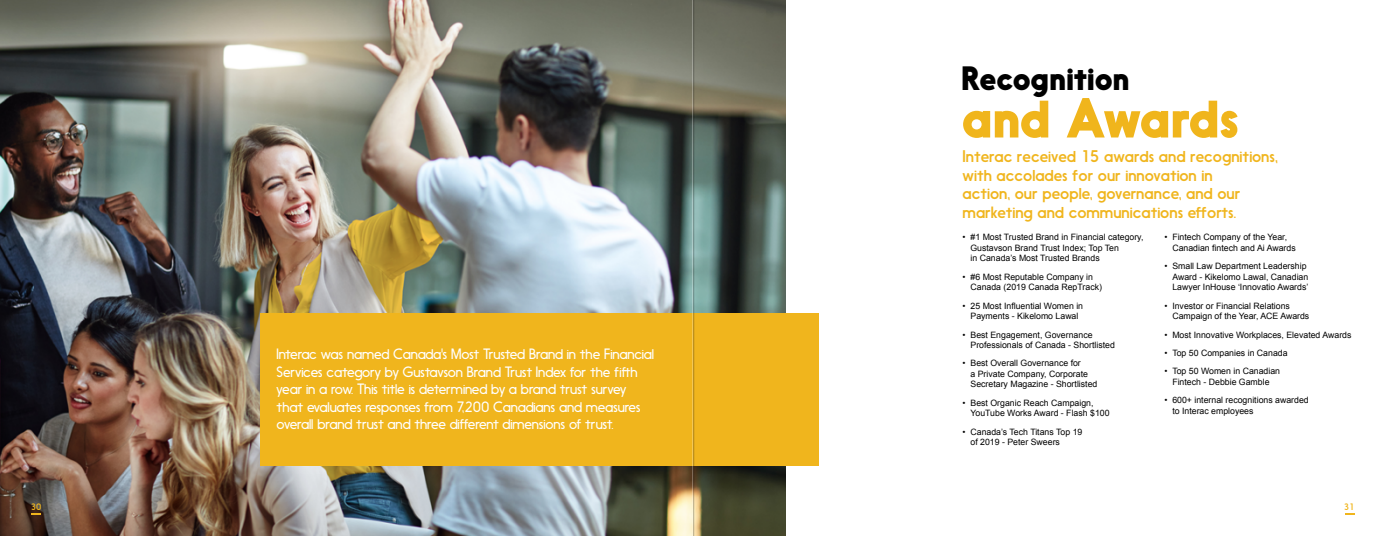
<style>
.page{position:relative;width:1386px;height:536px;background:#fff}
.page>*{position:absolute;margin:0;border:0;box-sizing:border-box;transform-origin:0 0}
.t1{font:900 52.5px "Tdlldj Nanami";letter-spacing:.005em;color:#f0b51c}
.t2{font:900 31.5px "Tdlldj Nanami";letter-spacing:.005em;color:#000}
.t3{font:15.75px/18.9px "Kpnjgt Nanami";color:#f0b51d}
.t4{font:300 14px/17.5px "Xdtcyp Nanami";letter-spacing:-.01em;color:#fff}
.t5{font:8.75px/10.5px "Bbhywb Arial";color:#000}
.t6{font:8.75px "Kpnjgt Nanami";color:#f0b51d}
.s1{font-family:"Vnhdyc Arial"}
</style>
<div class="page">
<img style="left:0;top:0;width:786px;height:536px">
<div style="left:261px;top:313px;width:558px;height:152px;background:#f0b51d"></div>
<hr style="left:693px;top:0;width:1px;height:536px;background:#000">
<hr style="left:692px;top:0;width:1px;height:536px;background:#fff">
<p class="t4" style="left:277px;top:345px;width:379px">Interac was named Canada's Most Trusted Brand in the Financial Services category by Gustavson Brand Trust Index for the fifth year in a row. This title is determined by a brand trust survey that evaluates responses from 7,200 Canadians and measures overall brand trust and three different dimensions of trust.</p>
<h1 class="t2" style="left:962px;top:60px;width:169px">Recognition</h1>
<h1 class="t1" style="left:962px;top:87px;width:279px">and Awards</h1>
<p class="t3" style="left:963px;top:146px;width:317px">Interac received 15 awards and recognitions, with accolades for our innovation in<br>action, our people, governance, and our marketing and communications efforts.</p>
<p class="t5" style="left:971px;top:232px;width:174px;text-indent:-8px"><span class="s1">•</span> #1 Most Trusted Brand in Financial category,<br>Gustavson Brand Trust Index; Top Ten<br>in Canada’s Most Trusted Brands</p>
<p class="t5" style="left:971px;top:271px;width:133px;text-indent:-8px"><span class="s1">•</span> #6 Most Reputable Company in<br>Canada (2019 Canada RepTrack)</p>
<p class="t5" style="left:963px;top:300px;width:122px;text-align:center"><span class="s1">•</span> 25 Most Influential Women in<br>Payments - Kikelomo Lawal</p>
<p class="t5" style="left:971px;top:329px;width:146px;text-indent:-8px"><span class="s1">•</span> Best Engagement, Governance<br>Professionals of Canada - Shortlisted</p>
<p class="t5" style="left:971px;top:358px;width:128px;text-indent:-8px"><span class="s1">•</span> Best Overall Governance for<br>a Private Company, Corporate<br>Secretary Magazine - Shortlisted</p>
<p class="t5" style="left:971px;top:397px;width:141px;text-indent:-8px"><span class="s1">•</span> Best Organic Reach Campaign,<br>YouTube Works Award - Flash $100</p>
<p class="t5" style="left:971px;top:426px;width:113px;text-indent:-8px"><span class="s1">•</span> Canada’s Tech Titans Top 19 of 2019 - Peter Sweers</p>
<p class="t5" style="left:1172px;top:232px;width:125px;text-indent:-8px"><span class="s1">•</span> Fintech Company of the Year,<br>Canadian fintech and Ai Awards</p>
<p class="t5" style="left:1172px;top:261px;width:138px;text-indent:-8px"><span class="s1">•</span> Small Law Department Leadership<br>Award - Kikelomo Lawal, Canadian<br>Lawyer InHouse ‘Innovatio Awards’</p>
<p class="t5" style="left:1172px;top:300px;width:139px;text-indent:-8px"><span class="s1">•</span> Investor or Financial Relations<br>Campaign of the Year, ACE Awards</p>
<p class="t5" style="left:1164px;top:329px;width:189px"><span class="s1">•</span> Most Innovative Workplaces, Elevated Awards</p>
<p class="t5" style="left:1164px;top:347px;width:125px"><span class="s1">•</span> Top 50 Companies in Canada</p>
<p class="t5" style="left:1164px;top:366px;width:117px;text-align:center"><span class="s1">•</span> Top 50 Women in Canadian<br>Fintech - Debbie Gamble</p>
<p class="t5" style="left:1172px;top:395px;width:138px;text-indent:-8px"><span class="s1">•</span> 600+ internal recognitions awarded to Interac employees</p>
<p class="t6" style="left:31px;top:501px;width:12px">30</p>
<p class="t6" style="left:1344px;top:501px;width:12px">31</p>
</div>
